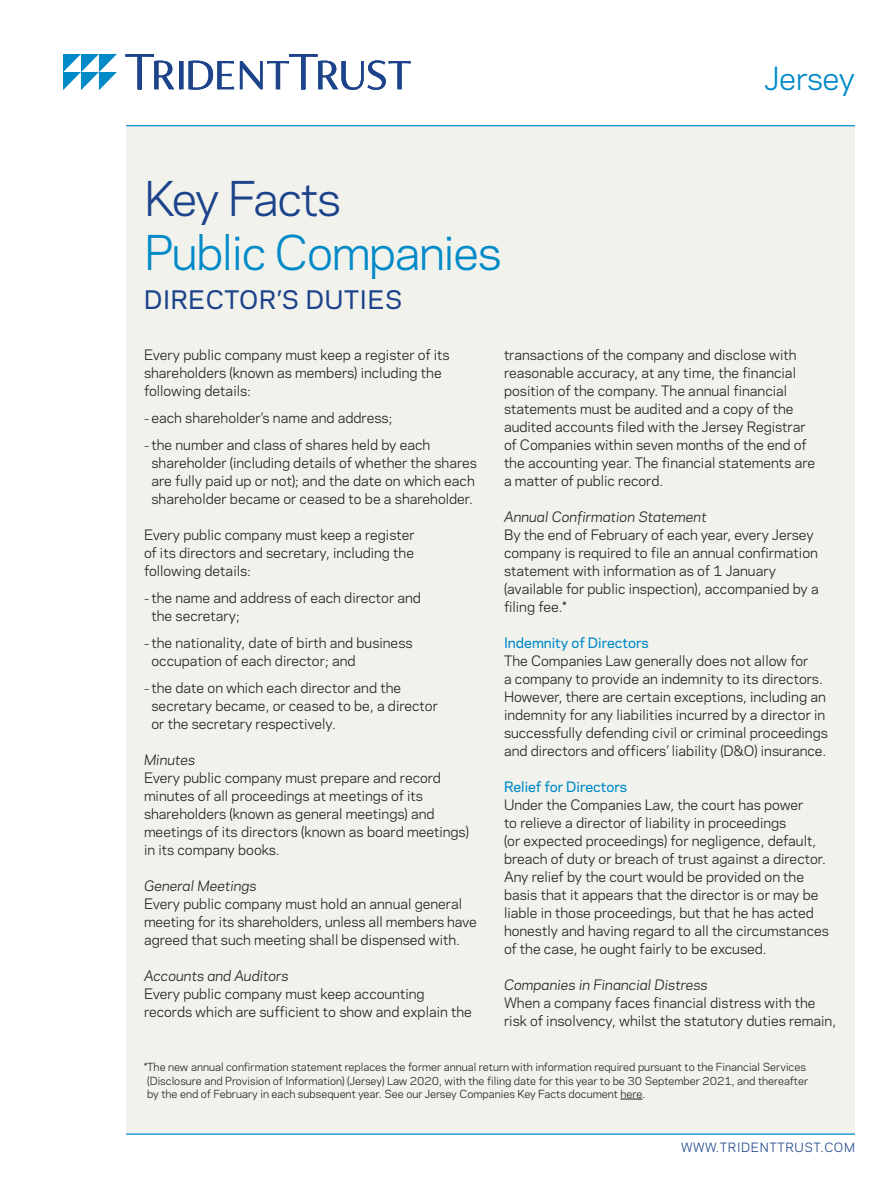
<style>
.page{position:relative;width:891px;height:1188px;background:#fff}
.page>*{position:absolute;margin:0;border:0;box-sizing:border-box;transform-origin:0 0}
.t1{font:45px "Polaris";letter-spacing:-.03em;color:#008ac8}
.t2{font:45px "Polaris";letter-spacing:-.04em;color:#1d448b}
.t3{font:30px "Polaris";letter-spacing:-.01em;color:#008ac8}
.t4{font:500 24px "Polaris";letter-spacing:.03em;color:#1d448b}
._1st_Paragraph{font:13.5px/18px "Polaris";color:#231f20}
.Head_3{font:italic 13.5px "Polaris";color:#231f20}
.Head_1{font:500 13.5px "Polaris";color:#008ac8}
.t5{font:12px "Polaris";letter-spacing:.05em;color:#1d448b}
.Footnote{font:10.5px/13.5px "Polaris";color:#231f20}
.s1{font-size:10.5px}
</style>
<div class="page">
<div style="left:126px;top:126px;width:729px;height:1008px;background:#f2f2ed"></div>
<hr style="left:126px;top:126px;width:729px;height:1px;background:#008ac8">
<hr style="left:126px;top:1134px;width:729px;height:1px;background:#008ac8">
<svg style="left:126px;top:54px;width:285px;height:36px"></svg>
<svg style="left:63px;top:54px;width:54px;height:36px"></svg>
<svg style="left:620px;top:1099px;width:22px;height:1px"></svg>
<h1 class="t2" style="left:144px;top:165px;width:199px">Key Facts</h1>
<h1 class="t1" style="left:144px;top:219px;width:359px">Public Companies</h1>
<h3 class="t4" style="left:144px;top:282px;width:260px">DIRECTOR’S DUTIES</h3>
<h2 class="t3" style="left:764px;top:56px;width:92px">Jersey</h2>
<p class="_1st_Paragraph" style="left:144px;top:345px;width:307px">Every public company must keep a register of its shareholders (known as members) including the following details:</p>
<p class="_1st_Paragraph" style="left:144px;top:408px;width:250px"><span class="s1">–</span> each shareholder’s name and address;</p>
<p class="_1st_Paragraph" style="left:152px;top:435px;width:327px;text-indent:-8px"><span class="s1">–</span> the number and class of shares held by each shareholder (including details of whether the shares are fully paid up or not); and the date on which each shareholder became or ceased to be a shareholder.</p>
<p class="_1st_Paragraph" style="left:144px;top:525px;width:272px;text-align:justify">Every public company must keep a register of its directors and secretary, including the following details:</p>
<p class="_1st_Paragraph" style="left:152px;top:588px;width:271px;text-indent:-8px"><span class="s1">–</span> the name and address of each director and the secretary;</p>
<p class="_1st_Paragraph" style="left:152px;top:633px;width:263px;text-indent:-8px"><span class="s1">–</span> the nationality, date of birth and business occupation of each director; and</p>
<p class="_1st_Paragraph" style="left:152px;top:678px;width:288px;text-indent:-8px"><span class="s1">–</span> the date on which each director and the secretary became, or ceased to be, a director or the secretary respectively.</p>
<p class="Head_3" style="left:144px;top:750px;width:53px">Minutes</p>
<p class="_1st_Paragraph" style="left:144px;top:768px;width:326px">Every public company must prepare and record minutes of all proceedings at meetings of its shareholders (known as general meetings) and meetings of its directors (known as board meetings) in its company books.</p>
<p class="Head_3" style="left:144px;top:876px;width:114px">General Meetings</p>
<p class="_1st_Paragraph" style="left:144px;top:894px;width:334px">Every public company must hold an annual general meeting for its shareholders, unless all members have agreed that such meeting shall be dispensed with.</p>
<p class="Head_3" style="left:144px;top:966px;width:146px">Accounts and Auditors</p>
<p class="_1st_Paragraph" style="left:144px;top:984px;width:329px">Every public company must keep accounting records which are sufficient to show and explain the</p>
<p class="_1st_Paragraph" style="left:504px;top:345px;width:313px">transactions of the company and disclose with reasonable accuracy, at any time, the financial position of the company. The annual financial statements must be audited and a copy of the audited accounts filed with the Jersey Registrar of Companies within seven months of the end of the accounting year. The financial statements are a matter of public record.</p>
<p class="Head_3" style="left:504px;top:507px;width:204px">Annual Confirmation Statement</p>
<p class="_1st_Paragraph" style="left:504px;top:525px;width:316px">By the end of February of each year, every Jersey company is required to file an annual confirmation statement with information as of 1 January (available for public inspection), accompanied by a filing fee.*</p>
<p class="Head_1" style="left:504px;top:633px;width:146px">Indemnity of Directors</p>
<p class="_1st_Paragraph" style="left:504px;top:651px;width:325px">The Companies Law generally does not allow for<br>a company to provide an indemnity to its directors.<br>However, there are certain exceptions, including an indemnity for any liabilities incurred by a director in successfully defending civil or criminal proceedings and directors and officers’ liability (D&amp;O) insurance.</p>
<p class="Head_1" style="left:504px;top:777px;width:125px">Relief for Directors</p>
<p class="_1st_Paragraph" style="left:504px;top:795px;width:326px">Under the Companies Law, the court has power<br>to relieve a director of liability in proceedings<br>(or expected proceedings) for negligence, default, breach of duty or breach of trust against a director.<br>Any relief by the court would be provided on the basis that it appears that the director is or may be liable in those proceedings, but that he has acted honestly and having regard to all the circumstances of the case, he ought fairly to be excused.</p>
<p class="Head_3" style="left:504px;top:975px;width:205px">Companies in Financial Distress</p>
<p class="_1st_Paragraph" style="left:504px;top:993px;width:334px">When a company faces financial distress with the risk of insolvency, whilst the statutory duties remain,</p>
<p class="Footnote" style="left:144px;top:1060px;width:666px">*The new annual confirmation statement replaces the former annual return with information required pursuant to the Financial Services (Disclosure and Provision of Information) (Jersey) Law 2020, with the filing date for this year to be 30 September 2021, and thereafter by the end of February in each subsequent year. See our Jersey Companies Key Facts document here.</p>
<p class="t5" style="left:681px;top:1138px;width:175px">WWW.TRIDENTTRUST.COM</p>
</div>
